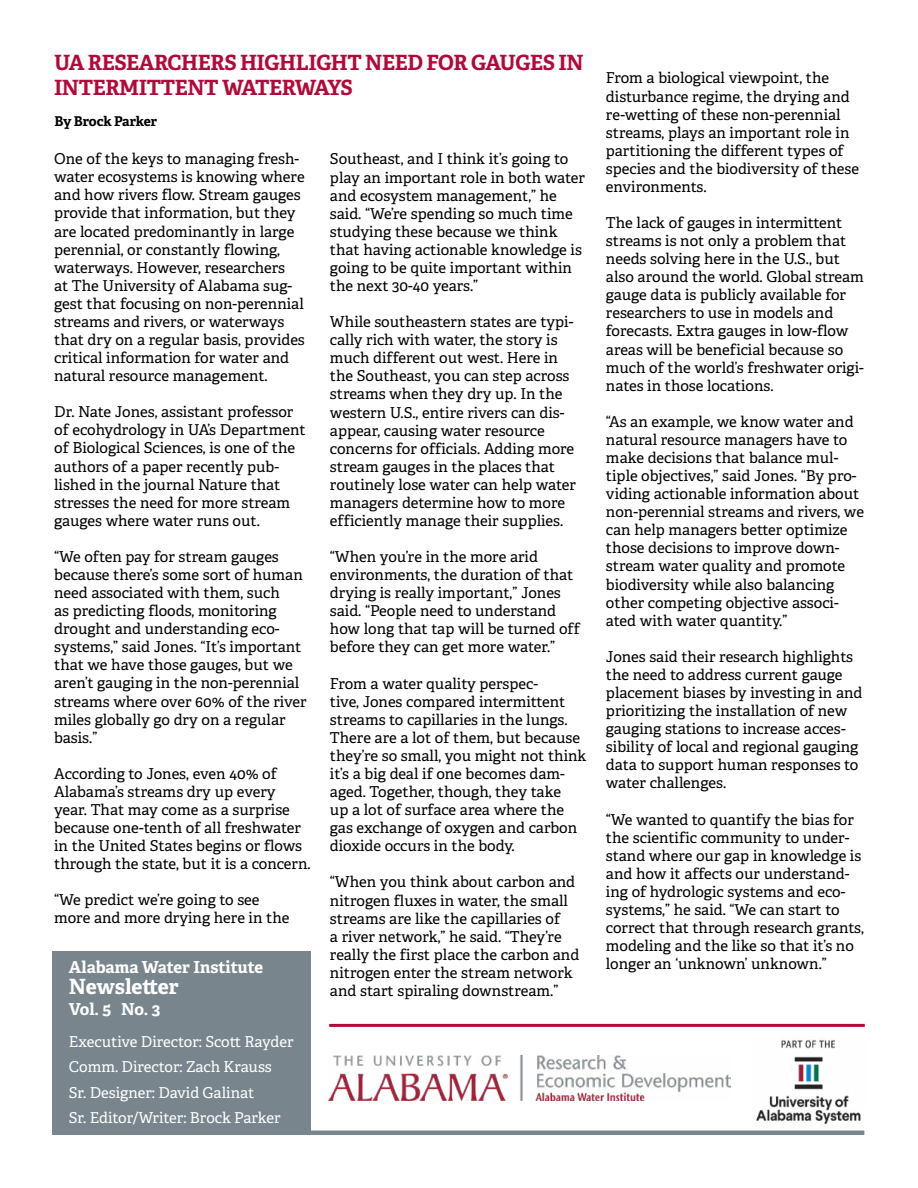
<style>
.page{position:relative;width:918px;height:1188px;background:#fff}
.page>*{position:absolute;margin:0;border:0;box-sizing:border-box;transform-origin:0 0}
.t1{font:700 21px/25.5px "Adelle PE";letter-spacing:-.02em;color:#b30838}
.t2{font:700 21px "Adelle PE";letter-spacing:-.01em;color:#fff}
.t3{font:700 16.5px "Adelle PE";color:#fff}
.t4{font:15px/18.1px "Adelle PE";color:#000}
.t5{font:15px/25.5px "Adelle PE";color:#fff}
.t6{font:700 13.5px "Adelle PE";letter-spacing:-.015em;color:#000}
</style>
<div class="page">
<hr style="left:54px;top:1131px;width:810px;height:4px;background:#79858d">
<div style="left:53px;top:952px;width:258px;height:183px;background:#79858d"></div>
<hr style="left:329px;top:1024px;width:536px;height:3px;background:#b30838">
<img style="left:329px;top:1055px;width:401px;height:46px">
<img style="left:756px;top:1039px;width:105px;height:85px">
<h1 class="t1" style="left:54px;top:49px;width:531px">UA RESEARCHERS HIGHLIGHT NEED FOR GAUGES IN<br>INTERMITTENT WATERWAYS</h1>
<p class="t6" style="left:54px;top:111px;width:104px">By Brock Parker</p>
<p class="t4" style="left:54px;top:149px;width:252px">One of the keys to managing fresh&shy;water ecosystems is knowing where and how rivers flow. Stream gauges provide that information, but they are located predominantly in large perennial, or constantly flowing, waterways. However, researchers<br>at The University of Alabama sug&shy;gest that focusing on non-perennial streams and rivers, or waterways that dry on a regular basis, provides critical information for water and natural resource management.</p>
<p class="t4" style="left:54px;top:402px;width:253px">Dr. Nate Jones, assistant professor of ecohydrology in UA’s Department of Biological Sciences, is one of the authors of a paper recently pub&shy;lished in the journal Nature that stresses the need for more stream gauges where water runs out.</p>
<p class="t4" style="left:54px;top:547px;width:254px">“We often pay for stream gauges because there’s some sort of human need associated with them, such<br>as predicting floods, monitoring drought and understanding eco&shy;systems,” said Jones. “It’s important that we have those gauges, but we aren’t gauging in the non-perennial streams where over 60% of the river miles globally go dry on a regular basis.”</p>
<p class="t4" style="left:54px;top:764px;width:258px">According to Jones, even 40% of Alabama’s streams dry up every year. That may come as a surprise because one-tenth of all freshwater in the United States begins or flows through the state, but it is a concern.</p>
<p class="t4" style="left:54px;top:890px;width:237px">“We predict we’re going to see more and more drying here in the</p>
<p class="t4" style="left:330px;top:149px;width:257px">Southeast, and I think it’s going to play an important role in both water and ecosystem management,” he said. “We’re spending so much time studying these because we think that having actionable knowledge is going to be quite important within the next 30-40 years.”</p>
<p class="t4" style="left:330px;top:312px;width:248px">While southeastern states are typi&shy;cally rich with water, the story is much different out west. Here in the Southeast, you can step across streams when they dry up. In the western U.S., entire rivers can dis&shy;appear, causing water resource concerns for officials. Adding more stream gauges in the places that routinely lose water can help water managers determine how to more efficiently manage their supplies.</p>
<p class="t4" style="left:330px;top:547px;width:251px">“When you’re in the more arid environments, the duration of that drying is really important,” Jones said. “People need to understand how long that tap will be turned off before they can get more water.”</p>
<p class="t4" style="left:330px;top:674px;width:258px">From a water quality perspec-<br>tive, Jones compared intermittent streams to capillaries in the lungs.<br>There are a lot of them, but because they’re so small, you might not think it’s a big deal if one becomes dam&shy;aged. Together, though, they take<br>up a lot of surface area where the gas exchange of oxygen and carbon dioxide occurs in the body.</p>
<p class="t4" style="left:330px;top:872px;width:251px">“When you think about carbon and nitrogen fluxes in water, the small streams are like the capillaries of<br>a river network,” he said. “They’re really the first place the carbon and nitrogen enter the stream network and start spiraling downstream.”</p>
<p class="t3" style="left:69px;top:955px;width:196px">Alabama Water Institute</p>
<h1 class="t2" style="left:69px;top:972px;width:111px">Newsletter</h1>
<p class="t3" style="left:69px;top:997px;width:93px">Vol. 5 No. 3</p>
<p class="t5" style="left:69px;top:1028px;width:226px">Executive Director: Scott Rayder<br>Comm. Director: Zach Krauss<br>Sr. Designer: David Galinat<br>Sr. Editor/Writer: Brock Parker</p>
<p class="t4" style="left:606px;top:68px;width:255px">From a biological viewpoint, the disturbance regime, the drying and re-wetting of these non-perennial streams, plays an important role in partitioning the different types of species and the biodiversity of these environments.</p>
<p class="t4" style="left:606px;top:213px;width:259px">The lack of gauges in intermittent streams is not only a problem that needs solving here in the U.S., but also around the world. Global stream gauge data is publicly available for researchers to use in models and forecasts. Extra gauges in low-flow areas will be beneficial because so much of the world’s freshwater origi&shy;nates in those locations.</p>
<p class="t4" style="left:606px;top:412px;width:260px">“As an example, we know water and natural resource managers have to make decisions that balance mul&shy;tiple objectives,” said Jones. “By pro&shy;viding actionable information about non-perennial streams and rivers, we can help managers better optimize those decisions to improve down&shy;stream water quality and promote biodiversity while also balancing other competing objective associ&shy;ated with water quantity.”</p>
<p class="t4" style="left:606px;top:647px;width:258px">Jones said their research highlights the need to address current gauge placement biases by investing in and prioritizing the installation of new gauging stations to increase acces&shy;sibility of local and regional gauging data to support human responses to water challenges.</p>
<p class="t4" style="left:606px;top:809px;width:260px">“We wanted to quantify the bias for the scientific community to under&shy;stand where our gap in knowledge is and how it affects our understand&shy;ing of hydrologic systems and eco&shy;systems,” he said. “We can start to correct that through research grants, modeling and the like so that it’s no longer an ‘unknown’ unknown.”</p>
</div>
